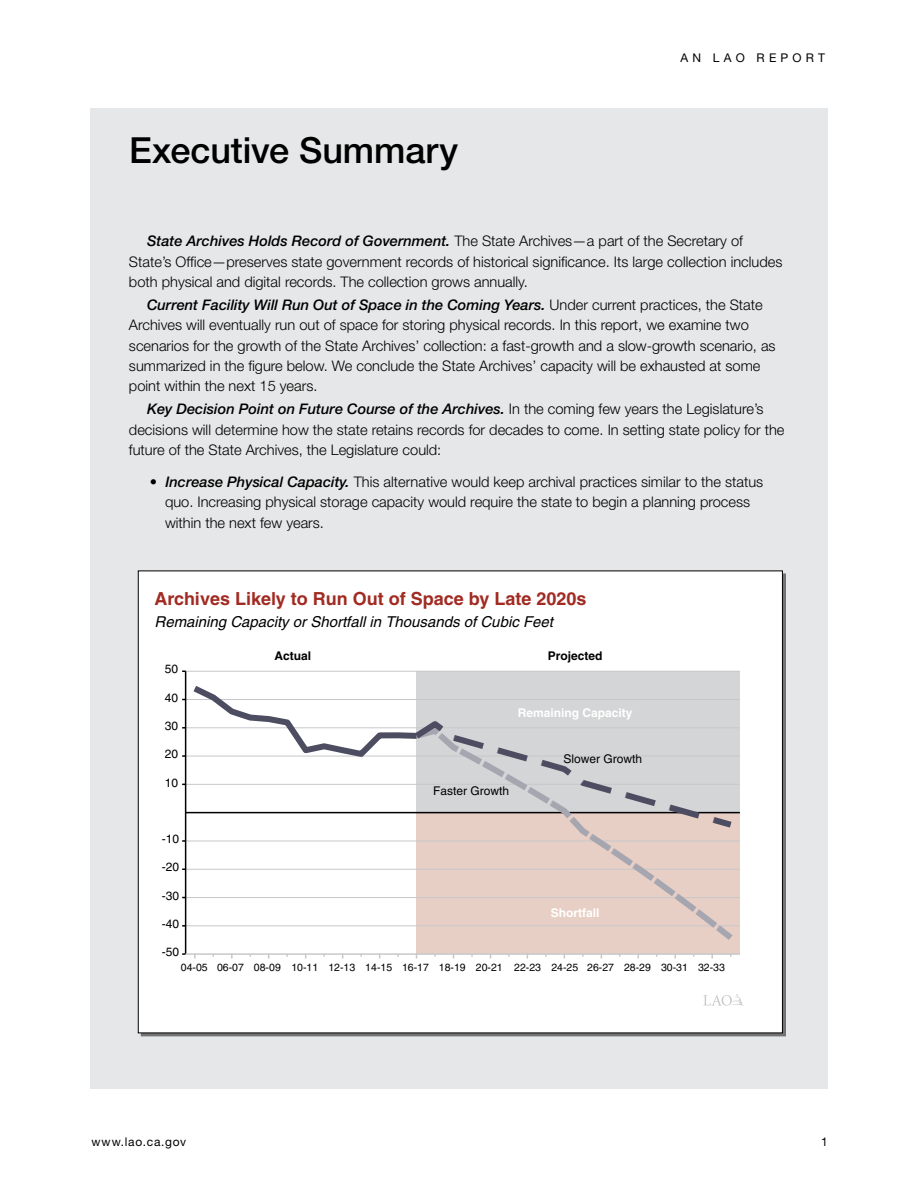
<style>
.page{position:relative;width:918px;height:1188px;background:#fff}
.page>*{position:absolute;margin:0;border:0;box-sizing:border-box;transform-origin:0 0}
.t1{font:500 36px "Helvetica Neue LT";letter-spacing:-.005em;color:#000}
.t2{font:700 18px "Helvetica";color:#a12b22}
.t3{font:italic 15px "Helvetica";color:#010101}
.t4{font:300 14.7px/20.2px "Helvetica Neue LT";color:#000}
.t5{font:12px "Helvetica";color:#010101}
.t6{font:700 12px "Helvetica";color:#fff}
.t7{font:700 12px "Helvetica";color:#010101}
.t8{font:12px "Helvetica Neue LT";letter-spacing:.065em;color:#000}
.t9{font:12px "Helvetica Neue LT";letter-spacing:.35em;color:#000}
.t10{font:12px "Helvetica Neue LT";letter-spacing:.33em;color:#000}
.t11{font:10.5px "Helvetica";color:#010101}
.s1{font-weight:500;font-style:italic}
.s2{font-weight:500}
</style>
<div class="page">
<div style="left:90px;top:108px;width:738px;height:981px;background:#e6e7e8"></div>
<div style="left:138px;top:571px;width:644px;height:462px;background:#fff"></div>
<svg style="left:703px;top:994px;width:41px;height:12px"></svg>
<div style="left:417px;top:813px;width:323px;height:141px;background:#e8cfc6"></div>
<div style="left:417px;top:671px;width:323px;height:142px;background:#d4d5d6"></div>
<hr style="left:186px;top:671px;width:554px;height:1px;background:#c7c8ca">
<hr style="left:186px;top:699px;width:554px;height:1px;background:#c7c8ca">
<hr style="left:186px;top:728px;width:554px;height:1px;background:#c7c8ca">
<hr style="left:186px;top:756px;width:554px;height:1px;background:#c7c8ca">
<hr style="left:186px;top:784px;width:554px;height:1px;background:#c7c8ca">
<hr style="left:186px;top:841px;width:554px;height:1px;background:#c7c8ca">
<hr style="left:186px;top:869px;width:554px;height:1px;background:#c7c8ca">
<hr style="left:186px;top:897px;width:554px;height:1px;background:#c7c8ca">
<hr style="left:186px;top:926px;width:554px;height:1px;background:#c7c8ca">
<hr style="left:185px;top:671px;width:1px;height:283px;background:#000">
<hr style="left:186px;top:812px;width:554px;height:1px;background:#000">
<svg style="left:409px;top:811px;width:330px;height:135px"></svg>
<svg style="left:182px;top:681px;width:556px;height:151px"></svg>
<hr style="left:186px;top:953px;width:554px;height:2px;background:#c7c8ca">
<h1 class="t1" style="left:129px;top:129px;width:331px">Executive Summary</h1>
<p class="t9" style="left:681px;top:50px;width:146px">AN LAO REPORT</p>
<p class="t4" style="left:129px;top:231px;width:655px;text-indent:18px"><span class="s1">State Archives Holds Record of Government.</span> The State Archives—a part of the Secretary of<br>State’s Office—preserves state government records of historical significance. Its large collection includes both physical and digital records. The collection grows annually.</p>
<p class="t4" style="left:129px;top:294px;width:648px;text-indent:18px"><span class="s1">Current Facility Will Run Out of Space in the Coming Years.</span> Under current practices, the State Archives will eventually run out of space for storing physical records. In this report, we examine two scenarios for the growth of the State Archives’ collection: a fast-growth and a slow-growth scenario, as summarized in the figure below. We conclude the State Archives’ capacity will be exhausted at some point within the next 15 years.</p>
<p class="t4" style="left:129px;top:399px;width:657px;text-indent:18px"><span class="s1">Key Decision Point on Future Course of the Archives.</span> In the coming few years the Legislature’s decisions will determine how the state retains records for decades to come. In setting state policy for the future of the State Archives, the Legislature could:</p>
<p class="t4" style="left:165px;top:471px;width:600px;text-indent:-15px"><span class="s2">•</span> <span class="s1">Increase Physical Capacity.</span> This alternative would keep archival practices similar to the status quo. Increasing physical storage capacity would require the state to begin a planning process within the next few years.</p>
<p class="t2" style="left:155px;top:588px;width:433px">Archives Likely to Run Out of Space by Late 2020s</p>
<p class="t3" style="left:155px;top:613px;width:400px">Remaining Capacity or Shortfall in Thousands of Cubic Feet</p>
<p class="t5" style="left:165px;top:662px;width:15px">50</p>
<p class="t5" style="left:165px;top:691px;width:15px">40</p>
<p class="t5" style="left:165px;top:719px;width:15px">30</p>
<p class="t5" style="left:165px;top:747px;width:15px">20</p>
<p class="t5" style="left:165px;top:775px;width:15px">10</p>
<p class="t5" style="left:162px;top:832px;width:19px">-10</p>
<p class="t5" style="left:162px;top:860px;width:19px">-20</p>
<p class="t5" style="left:162px;top:888px;width:19px">-30</p>
<p class="t5" style="left:162px;top:917px;width:19px">-40</p>
<p class="t5" style="left:162px;top:945px;width:19px">-50</p>
<p class="t7" style="left:275px;top:648px;width:38px">Actual</p>
<p class="t7" style="left:548px;top:648px;width:56px">Projected</p>
<p class="t6" style="left:518px;top:706px;width:116px">Remaining Capacity</p>
<p class="t5" style="left:433px;top:784px;width:78px">Faster Growth</p>
<p class="t5" style="left:564px;top:752px;width:80px">Slower Growth</p>
<p class="t6" style="left:551px;top:906px;width:50px">Shortfall</p>
<p class="t11" style="left:181px;top:961px;width:546px">04-05 06-07 08-09 10-11 12-13 14-15 16-17 18-19 20-21 22-23 24-25 26-27 28-29 30-31 32-33</p>
<p class="t8" style="left:92px;top:1134px;width:96px">www.lao.ca.gov</p>
<p class="t10" style="left:821px;top:1134px;width:8px">1</p>
</div>
